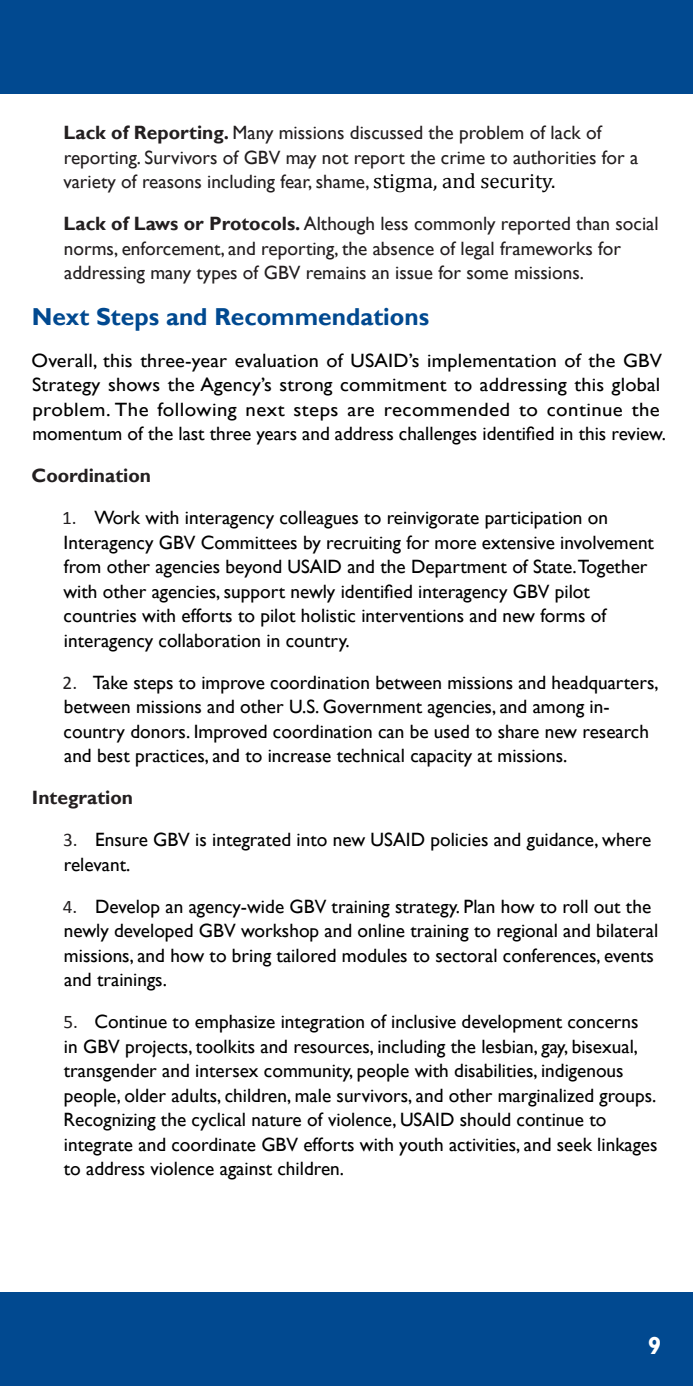
<style>
.page{position:relative;width:693px;height:1386px;background:#fff}
.page>*{position:absolute;margin:0;border:0;box-sizing:border-box;transform-origin:0 0}
.List_Paragraph{font:700 24.5px "Gill Sans";color:#014990}
.t1{font:700 24.5px "Gill Sans";color:#fff}
.fix{font:19.25px/24.5px "Gill Sans";color:#000}
.List_Paragraph-2{font:19.25px/24.5px "Gill Sans";color:#231f20}
.fix-2{font:19.25px/24.5px "Gill Sans";color:#000;scale:1.05 1}
.t2{font:700 19.25px "Gill Sans";color:#231f20}
.s1{font-weight:700}
.s2{font-family:"Cambria";font-size:21px;color:#000}
.s3{font-family:"Calibri";color:#231f20}
</style>
<div class="page">
<div style="left:0;top:0;width:693px;height:94px;background:#014990"></div>
<div style="left:0;top:1292px;width:693px;height:94px;background:#014990"></div>
<p class="List_Paragraph-2" style="left:63px;top:121px;width:577px"><span class="s1">Lack of Reporting.</span> Many missions discussed the problem of lack of reporting. Survivors of GBV may not report the crime to authorities for a variety of reasons including fear, shame, <span class="s2">stigma, and security.</span></p>
<p class="List_Paragraph-2" style="left:64px;top:212px;width:597px"><span class="s1">Lack of Laws or Protocols.</span> Although less commonly reported than social norms, enforcement, and reporting, the absence of legal frameworks for addressing many types of GBV remains an issue for some missions.</p>
<p class="List_Paragraph" style="left:32px;top:302px;width:399px">Next Steps and Recommendations</p>
<p class="fix-2" style="left:32px;top:349px;width:606px">Overall, this three-year evaluation of USAID’s implementation of the GBV Strategy shows the Agency’s strong commitment to addressing this global problem. The following next steps are recommended to continue the momentum of the last three years and address challenges identified in this review.</p>
<p class="t2" style="left:32px;top:464px;width:121px">Coordination</p>
<p class="fix" style="left:62px;top:506px;width:594px"><span class="s3">1.</span> Work with interagency colleagues to reinvigorate participation on Interagency GBV Committees by recruiting for more extensive involvement from other agencies beyond USAID and the Department of State.Together with other agencies, support newly identified interagency GBV pilot countries with efforts to pilot holistic interventions and new forms of interagency collaboration in country.</p>
<p class="fix" style="left:63px;top:671px;width:598px"><span class="s3">2.</span> Take steps to improve coordination between missions and headquarters, between missions and other U.S. Government agencies, and among in&shy;country donors. Improved coordination can be used to share new research and best practices, and to increase technical capacity at missions.</p>
<p class="t2" style="left:32px;top:786px;width:103px">Integration</p>
<p class="fix" style="left:63px;top:828px;width:590px"><span class="s3">3.</span> Ensure GBV is integrated into new USAID policies and guidance, where relevant.</p>
<p class="fix" style="left:63px;top:895px;width:597px"><span class="s3">4.</span> Develop an agency-wide GBV training strategy. Plan how to roll out the newly developed GBV workshop and online training to regional and bilateral missions, and how to bring tailored modules to sectoral conferences, events and trainings.</p>
<p class="fix" style="left:63px;top:1010px;width:596px"><span class="s3">5.</span> Continue to emphasize integration of inclusive development concerns<br>in GBV projects, toolkits and resources, including the lesbian, gay, bisexual, transgender and intersex community, people with disabilities, indigenous people, older adults, children, male survivors, and other marginalized groups.<br>Recognizing the cyclical nature of violence, USAID should continue to integrate and coordinate GBV efforts with youth activities, and seek linkages to address violence against children.</p>
<p class="t1" style="left:648px;top:1331px;width:15px">9</p>
</div>
